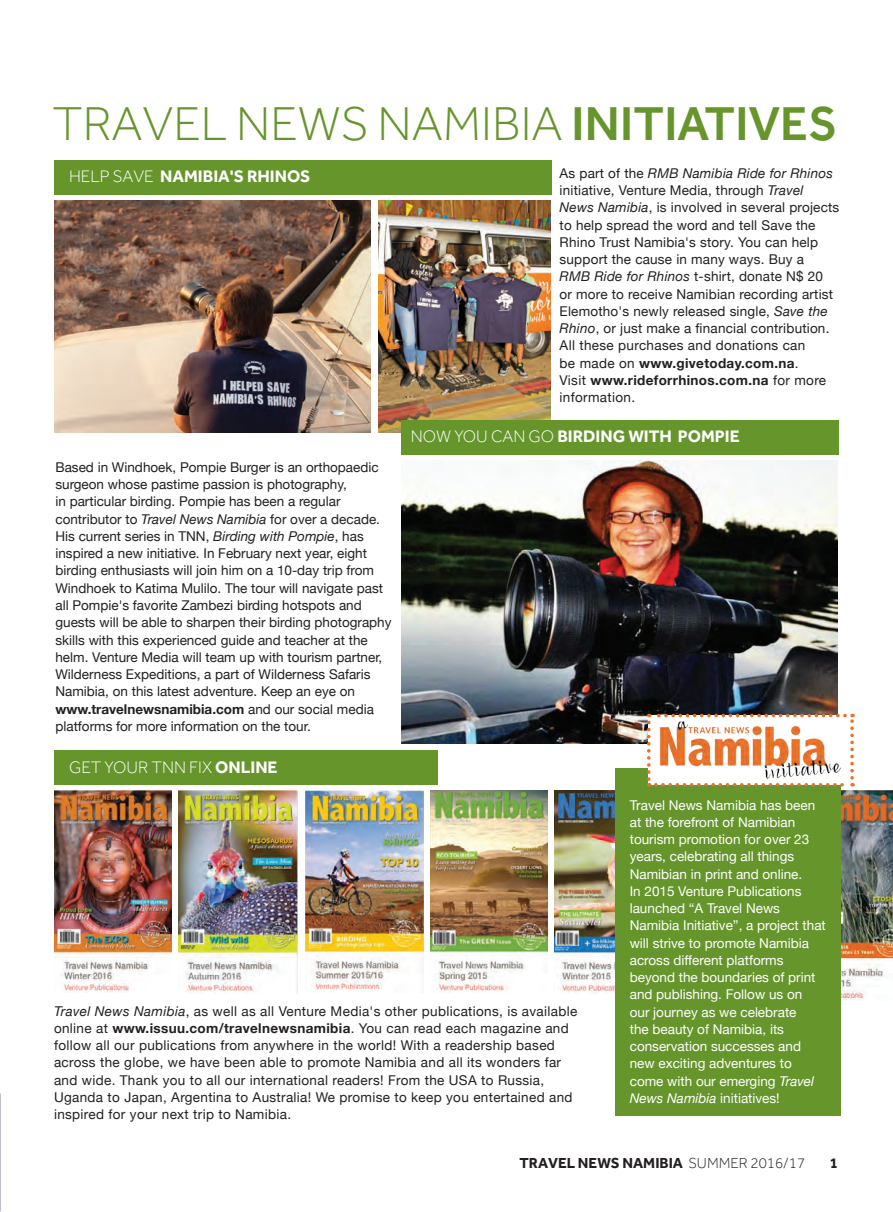
<style>
.page{position:relative;width:893px;height:1212px;background:#fff}
.page>*{position:absolute;margin:0;border:0;box-sizing:border-box;transform-origin:0 0}
.Main_Heading_Light{font:300 49.2px "Effra";color:#66952c}
.Subhead_in_colour_ba{font:700 17.25px "Effra";color:#fff}
.Subhead_in_colour_ba-2{font:300 17.25px "Effra";color:#fff}
.t1{font:700 15px "Effra";color:#231f20}
.Body_Copy{font:13.5px/17.2px "Helvetica Neue";letter-spacing:.005em;color:#231f20}
.Body_Copy-2{font:13.5px/17.2px "Helvetica Neue";color:#fff}
.Body_Copy-3{font:13.5px/17.2px "Helvetica Neue";letter-spacing:.025em;color:#231f20}
.s1{font-weight:500}
.s2{font-weight:300}
.s3{font-style:italic}
.s4{font-weight:700}
</style>
<div class="page">
<img style="left:54px;top:201px;width:316px;height:232px">
<img style="left:378px;top:201px;width:172px;height:232px">
<img style="left:840px;top:791px;width:53px;height:209px">
<img style="left:555px;top:791px;width:60px;height:202px">
<div style="left:54px;top:750px;width:384px;height:34px;background:#66952c"></div>
<img style="left:179px;top:791px;width:119px;height:202px">
<img style="left:54px;top:791px;width:117px;height:202px">
<img style="left:431px;top:791px;width:116px;height:202px">
<img style="left:305px;top:791px;width:118px;height:201px">
<img style="left:401px;top:461px;width:436px;height:282px">
<div style="left:54px;top:160px;width:498px;height:34px;background:#66952c"></div>
<div style="left:401px;top:420px;width:438px;height:34px;background:#66952c"></div>
<div style="left:615px;top:768px;width:225px;height:348px;background:#66952c"></div>
<svg style="left:647px;top:714px;width:207px;height:72px"></svg>
<img style="left:0;top:0;width:1px;height:1212px">
<p class="Main_Heading_Light" style="left:53px;top:96px;width:786px">TRAVEL NEWS NAMIBIA <span class="s1">INITIATIVES</span></p>
<p class="Subhead_in_colour_ba" style="left:69px;top:166px;width:243px"><span class="s2">HELP SAVE</span> NAMIBIA'S RHINOS</p>
<p class="Body_Copy" style="left:560px;top:164px;width:281px">As part of the <span class="s3">RMB Namibia Ride for Rhinos </span>initiative, Venture Media, through <span class="s3">Travel News Namibia</span>, is involved in several projects to help spread the word and tell Save the Rhino Trust Namibia's story. You can help support the cause in many ways. Buy a<br><span class="s3">RMB Ride for Rhinos</span> t-shirt, donate N$ 20<br>or more to receive Namibian recording artist Elemotho's newly released single, <span class="s3">Save the Rhino</span>, or just make a financial contribution.<br>All these purchases and donations can<br>be made on <span class="s4">www.givetoday.com.na</span>.<br>Visit <span class="s4">www.rideforrhinos.com.na</span> for more information.</p>
<p class="Body_Copy" style="left:55px;top:458px;width:338px">Based in Windhoek, Pompie Burger is an orthopaedic surgeon whose pastime passion is photography,<br>in particular birding. Pompie has been a regular contributor to <span class="s3">Travel News Namibia</span> for over a decade.<br>His current series in TNN, <span class="s3">Birding with Pompie</span>, has inspired a new initiative. In February next year, eight birding enthusiasts will join him on a 10-day trip from Windhoek to Katima Mulilo. The tour will navigate past all Pompie's favorite Zambezi birding hotspots and guests will be able to sharpen their birding photography skills with this experienced guide and teacher at the helm. Venture Media will team up with tourism partner, Wilderness Expeditions, a part of Wilderness Safaris Namibia, on this latest adventure. Keep an eye on <span class="s4">www.travelnewsnamibia.com</span> and our social media platforms for more information on the tour.</p>
<p class="Subhead_in_colour_ba-2" style="left:69px;top:758px;width:210px">GET YOUR TNN FIX <span class="s4">ONLINE</span></p>
<p class="Subhead_in_colour_ba" style="left:411px;top:426px;width:330px"><span class="s2">NOW YOU CAN GO</span> BIRDING WITH POMPIE</p>
<p class="Body_Copy-3" style="left:54px;top:1002px;width:525px"><span class="s3">Travel News Namibia</span>, as well as all Venture Media's other publications, is available online at <span class="s4">www.issuu.com/travelnewsnamibia</span>. You can read each magazine and follow all our publications from anywhere in the world! With a readership based across the globe, we have been able to promote Namibia and all its wonders far and wide. Thank you to all our international readers! From the USA to Russia, Uganda to Japan, Argentina to Australia! We promise to keep you entertained and inspired for your next trip to Namibia.</p>
<p class="Body_Copy-2" style="left:630px;top:796px;width:198px">Travel News Namibia has been at the forefront of Namibian tourism promotion for over 23 years, celebrating all things<br>Namibian in print and online.<br>In 2015 Venture Publications launched “A Travel News<br>Namibia Initiative”, a project that will strive to promote Namibia across different platforms beyond the boundaries of print and publishing. Follow us on<br>our journey as we celebrate<br>the beauty of Namibia, its conservation successes and new exciting adventures to come with our emerging <span class="s3">Travel<br>News Namibia</span> initiatives!</p>
<p class="t1" style="left:520px;top:1154px;width:287px">TRAVEL NEWS NAMIBIA <span class="s2">SUMMER 2016/17</span></p>
<p class="t1" style="left:830px;top:1153px;width:10px">1</p>
</div>
